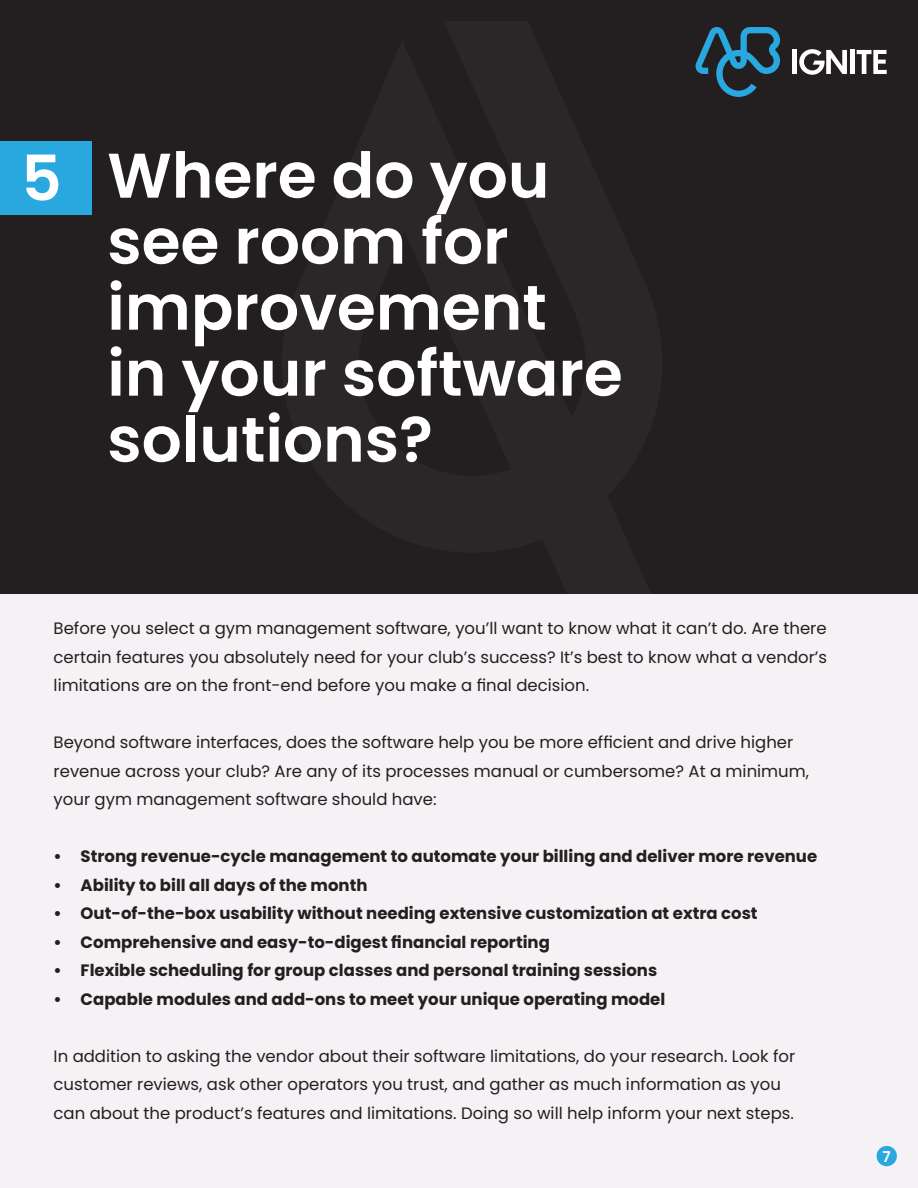
<style>
.page{position:relative;width:918px;height:1188px;background:#f5f2f5}
.page>*{position:absolute;margin:0;border:0;box-sizing:border-box;transform-origin:0 0}
.t1{font:600 63px/66px "Poppins";color:#fff}
.t2{font:16.5px/28.5px "Poppins";color:#211f1f}
.t3{font:700 16.5px "Poppins";color:#211f1f}
.t4{font:600 15px "Poppins";color:#fff}
</style>
<div class="page">
<div style="left:0;top:0;width:918px;height:594px;background:#231f20"></div>
<div style="left:877px;top:1146px;width:20px;height:20px;background:#29a8e0;border-radius:50%"></div>
<div style="left:792px;top:50px;width:5px;height:24px;background:#fff"></div>
<svg style="left:799px;top:49px;width:48px;height:26px"></svg>
<div style="left:850px;top:50px;width:5px;height:24px;background:#fff"></div>
<svg style="left:857px;top:50px;width:30px;height:24px"></svg>
<svg style="left:695px;top:27px;width:85px;height:70px"></svg>
<div style="left:0;top:141px;width:92px;height:74px;background:#29a8e0"></div>
<p class="t1" style="left:21px;top:146px;width:42px">5</p>
<p class="t1" style="left:107px;top:143px;width:517px">Where do you see room for improvement<br>in your software solutions?</p>
<p class="t2" style="left:54px;top:614px;width:775px;text-align:justify">Before you select a gym management software, you’ll want to know what it can’t do. Are there certain features you absolutely need for your club’s success? It’s best to know what a vendor’s limitations are on the front-end before you make a final decision.</p>
<p class="t2" style="left:54px;top:728px;width:741px">Beyond software interfaces, does the software help you be more efficient and drive higher</p>
<p class="t2" style="left:54px;top:757px;width:757px">revenue across your club? Are any of its processes manual or cumbersome? At a minimum, your gym management software should have:</p>
<p class="t3" style="left:54px;top:847px;width:765px">• Strong revenue-cycle management to automate your billing and deliver more revenue</p>
<p class="t3" style="left:54px;top:875px;width:315px">• Ability to bill all days of the month</p>
<p class="t3" style="left:54px;top:904px;width:705px">• Out-of-the-box usability without needing extensive customization at extra cost</p>
<p class="t3" style="left:54px;top:932px;width:498px">• Comprehensive and easy-to-digest financial reporting</p>
<p class="t3" style="left:54px;top:961px;width:605px">• Flexible scheduling for group classes and personal training sessions</p>
<p class="t3" style="left:54px;top:989px;width:613px">• Capable modules and add-ons to meet your unique operating model</p>
<p class="t2" style="left:54px;top:1042px;width:743px">In addition to asking the vendor about their software limitations, do your research. Look for customer reviews, ask other operators you trust, and gather as much information as you can about the product’s features and limitations. Doing so will help inform your next steps.</p>
<p class="t4" style="left:882px;top:1148px;width:10px">7</p>
</div>
